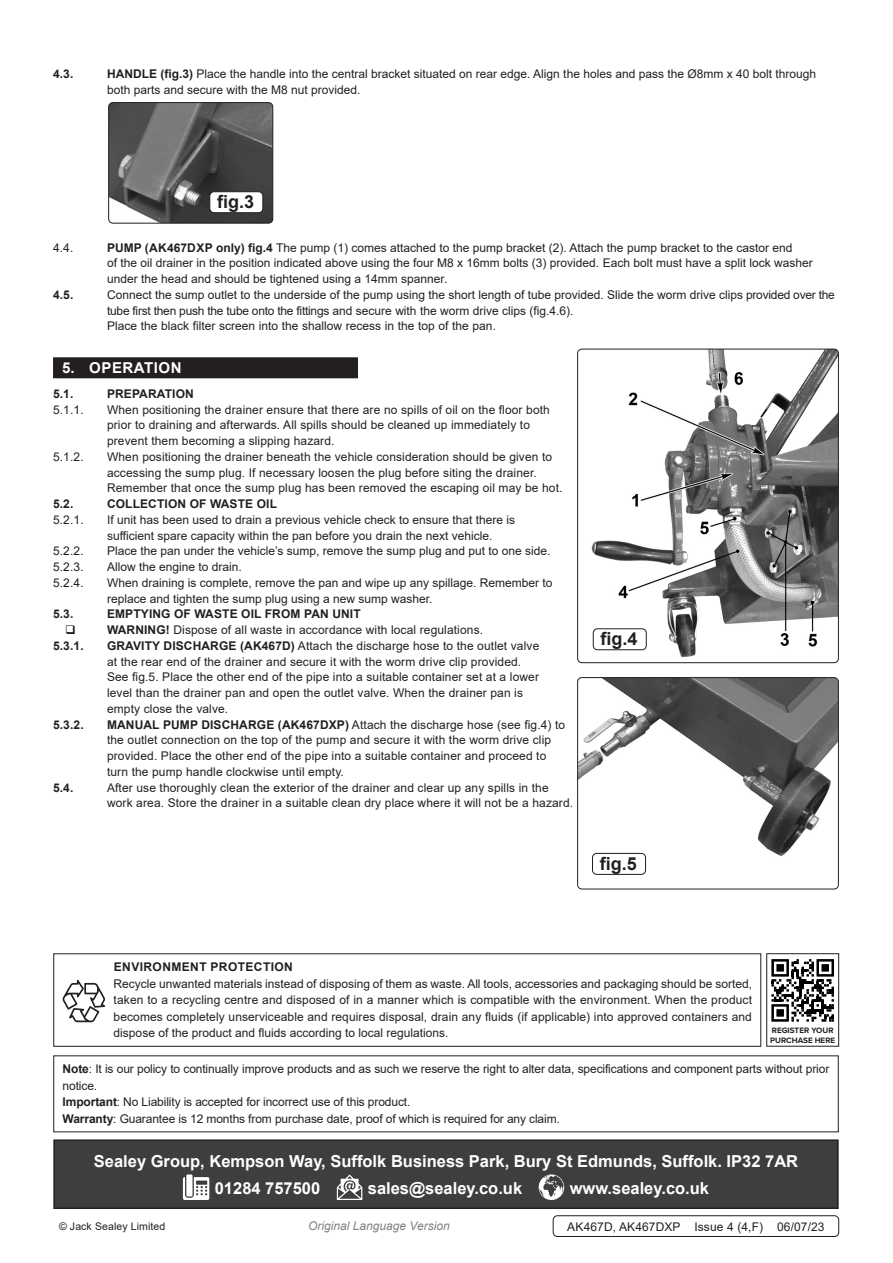
<style>
.page{position:relative;width:893px;height:1263px;background:#fff}
.page>*{position:absolute;margin:0;border:0;box-sizing:border-box;transform-origin:0 0}
.t1{font:700 18px "Arial";color:#231f20}
.Footer_Contact_Infor{font:700 16.5px "Arial";color:#fff}
.t2{font:700 15px "Arial";letter-spacing:.035em;color:#fff}
.Enviroment_Protectio{font:12px/15.8px "Arial";color:#231f20}
.Body{font:12px "Arial";letter-spacing:.01em;color:#231f20}
.Important_Notificati{font:12px/16.5px "Arial";letter-spacing:-.01em;color:#231f20}
.Enviroment_Protectio-2{font:700 12px "Arial";letter-spacing:.01em;color:#231f20}
.Body__Footer{font:12px "Arial";letter-spacing:.01em;color:#231f20}
.t3{font:italic 12px "Arial";color:#808285}
.Enviroment_Protectio-3{font:700 12px "Arial";letter-spacing:.035em;color:#231f20}
.Body__Justified__7pt{font:10.5px "Arial";letter-spacing:.01em;color:#231f20}
.t4{font:700 8.1px/9.4px "Proxima Nova";color:#231f20}
.s1{font-weight:700}
</style>
<div class="page">
<div style="left:53px;top:357px;width:305px;height:21px;background:#231f20"></div>
<img style="left:110px;top:103px;width:163px;height:119px">
<div style="left:108px;top:102px;width:165px;height:122px;border:1px solid #231f20;border-radius:4px"></div>
<div style="left:210px;top:192px;width:53px;height:21px;background:#fff;border-radius:4px"></div>
<div style="left:209px;top:191px;width:54px;height:22px;border:1px solid #231f20;border-radius:4px"></div>
<img style="left:591px;top:349px;width:247px;height:309px">
<div style="left:577px;top:349px;width:262px;height:314px;border:1px solid #231f20;border-radius:4px"></div>
<img style="left:579px;top:679px;width:258px;height:184px">
<div style="left:577px;top:677px;width:262px;height:212px;border:1px solid #231f20;border-radius:4px"></div>
<div style="left:54px;top:1140px;width:784px;height:68px;background:#3e3e3f"></div>
<svg style="left:183px;top:1177px;width:26px;height:23px"></svg>
<div style="left:186px;top:1174px;width:7px;height:22px;background:#fff"></div>
<svg style="left:337px;top:1174px;width:25px;height:26px"></svg>
<svg style="left:539px;top:1174px;width:25px;height:26px"></svg>
<div style="left:53px;top:1139px;width:786px;height:70px;border:2px solid #231f20"></div>
<div style="left:53px;top:953px;width:708px;height:94px;border:1px solid #231f20"></div>
<svg style="left:63px;top:980px;width:42px;height:42px"></svg>
<div style="left:592px;top:853px;width:53px;height:21px;background:#fff;border-radius:4px"></div>
<div style="left:592px;top:853px;width:54px;height:22px;border:1px solid #231f20;border-radius:4px"></div>
<div style="left:593px;top:629px;width:53px;height:21px;background:#fff;border-radius:4px"></div>
<div style="left:593px;top:628px;width:54px;height:22px;border:1px solid #231f20;border-radius:4px"></div>
<div style="left:553px;top:1215px;width:286px;height:22px;border:1px solid #231f20;border-radius:4px"></div>
<svg style="left:771px;top:959px;width:63px;height:63px"></svg>
<div style="left:766px;top:953px;width:73px;height:93px;border:1px solid #231f20"></div>
<p class="Enviroment_Protectio-2" style="left:53px;top:66px;width:22px">4.3.</p>
<p class="Enviroment_Protectio" style="left:107px;top:66px;width:711px"><span class="s1">HANDLE (fig.3)</span> Place the handle into the central bracket situated on rear edge. Align the holes and pass the Ø8mm x 40 bolt through both parts and secure with the M8 nut provided.</p>
<p class="t1" style="left:217px;top:189px;width:39px">fig.3</p>
<p class="Enviroment_Protectio" style="left:53px;top:239px;width:22px">4.4.</p>
<p class="Enviroment_Protectio" style="left:107px;top:239px;width:707px"><span class="s1">PUMP (AK467DXP only) fig.4</span> The pump (1) comes attached to the pump bracket (2). Attach the pump bracket to the castor end<br>of the oil drainer in the position indicated above using the four M8 x 16mm bolts (3) provided. Each bolt must have a split lock washer under the head and should be tightened using a 14mm spanner.</p>
<p class="Enviroment_Protectio-2" style="left:53px;top:286px;width:22px">4.5.</p>
<p class="Enviroment_Protectio" style="left:107px;top:287px;width:729px">Connect the sump outlet to the underside of the pump using the short length of tube provided. Slide the worm drive clips provided over the tube first then push the tube onto the fittings and secure with the worm drive clips (fig.4.6).</p>
<p class="Enviroment_Protectio" style="left:107px;top:318px;width:390px">Place the black filter screen into the shallow recess in the top of the pan.</p>
<p class="t2" style="left:62px;top:357px;width:121px">5. OPERATION</p>
<p class="Enviroment_Protectio-2" style="left:53px;top:385px;width:22px">5.1.</p>
<p class="Enviroment_Protectio-2" style="left:107px;top:385px;width:88px">PREPARATION</p>
<p class="Enviroment_Protectio" style="left:53px;top:401px;width:32px">5.1.1.</p>
<p class="Enviroment_Protectio" style="left:107px;top:401px;width:444px">When positioning the drainer ensure that there are no spills of oil on the floor both</p>
<p class="Body" style="left:107px;top:417px;width:424px">prior to draining and afterwards. All spills should be cleaned up immediately to</p>
<p class="Body" style="left:107px;top:433px;width:229px">prevent them becoming a slipping hazard.</p>
<p class="Enviroment_Protectio" style="left:53px;top:449px;width:32px">5.1.2.</p>
<p class="Enviroment_Protectio" style="left:107px;top:449px;width:447px">When positioning the drainer beneath the vehicle consideration should be given to</p>
<p class="Body" style="left:107px;top:464px;width:431px">accessing the sump plug. If necessary loosen the plug before siting the drainer.</p>
<p class="Body" style="left:107px;top:480px;width:457px">Remember that once the sump plug has been removed the escaping oil may be hot.</p>
<p class="Enviroment_Protectio-2" style="left:53px;top:495px;width:22px">5.2.</p>
<p class="Enviroment_Protectio-2" style="left:107px;top:495px;width:171px">COLLECTION OF WASTE OIL</p>
<p class="Enviroment_Protectio" style="left:53px;top:512px;width:32px">5.2.1.</p>
<p class="Enviroment_Protectio" style="left:107px;top:512px;width:410px">If unit has been used to drain a previous vehicle check to ensure that there is</p>
<p class="Body" style="left:107px;top:527px;width:387px">sufficient spare capacity within the pan before you drain the next vehicle.</p>
<p class="Enviroment_Protectio" style="left:53px;top:543px;width:32px">5.2.2.</p>
<p class="Enviroment_Protectio" style="left:107px;top:543px;width:445px">Place the pan under the vehicle’s sump, remove the sump plug and put to one side.</p>
<p class="Enviroment_Protectio" style="left:53px;top:559px;width:32px">5.2.3.</p>
<p class="Enviroment_Protectio" style="left:107px;top:559px;width:136px">Allow the engine to drain.</p>
<p class="Enviroment_Protectio" style="left:53px;top:575px;width:32px">5.2.4.</p>
<p class="Enviroment_Protectio" style="left:107px;top:575px;width:447px">When draining is complete, remove the pan and wipe up any spillage. Remember to</p>
<p class="Body" style="left:107px;top:590px;width:327px">replace and tighten the sump plug using a new sump washer.</p>
<p class="Enviroment_Protectio-2" style="left:53px;top:606px;width:22px">5.3.</p>
<p class="Enviroment_Protectio-2" style="left:107px;top:606px;width:255px">EMPTYING OF WASTE OIL FROM PAN UNIT</p>
<p class="Enviroment_Protectio" style="left:107px;top:622px;width:378px"><span class="s1">WARNING!</span> Dispose of all waste in accordance with local regulations.</p>
<p class="Enviroment_Protectio-2" style="left:53px;top:637px;width:32px">5.3.1.</p>
<p class="Enviroment_Protectio" style="left:107px;top:638px;width:434px"><span class="s1">GRAVITY DISCHARGE (AK467D)</span> Attach the discharge hose to the outlet valve</p>
<p class="Body" style="left:107px;top:653px;width:416px">at the rear end of the drainer and secure it with the worm drive clip provided.</p>
<p class="Body" style="left:107px;top:669px;width:433px">See fig.5. Place the other end of the pipe into a suitable container set at a lower</p>
<p class="Body" style="left:107px;top:685px;width:418px">level than the drainer pan and open the outlet valve. When the drainer pan is</p>
<p class="Body" style="left:107px;top:700px;width:123px">empty close the valve.</p>
<p class="Enviroment_Protectio-2" style="left:53px;top:716px;width:32px">5.3.2.</p>
<p class="Enviroment_Protectio" style="left:107px;top:716px;width:460px"><span class="s1">MANUAL PUMP DISCHARGE (AK467DXP)</span> Attach the discharge hose (see fig.4) to</p>
<p class="Body" style="left:107px;top:732px;width:446px">the outlet connection on the top of the pump and secure it with the worm drive clip</p>
<p class="Body" style="left:107px;top:748px;width:441px">provided. Place the other end of the pipe into a suitable container and proceed to</p>
<p class="Body" style="left:107px;top:763px;width:238px">turn the pump handle clockwise until empty.</p>
<p class="Enviroment_Protectio-2" style="left:53px;top:779px;width:22px">5.4.</p>
<p class="Enviroment_Protectio" style="left:107px;top:779px;width:443px">After use thoroughly clean the exterior of the drainer and clear up any spills in the</p>
<p class="Body" style="left:107px;top:795px;width:468px">work area. Store the drainer in a suitable clean dry place where it will not be a hazard.</p>
<p class="t1" style="left:601px;top:626px;width:39px">fig.4</p>
<p class="t1" style="left:600px;top:851px;width:39px">fig.5</p>
<p class="Enviroment_Protectio-3" style="left:114px;top:959px;width:181px">ENVIRONMENT PROTECTION</p>
<p class="Enviroment_Protectio" style="left:114px;top:975px;width:640px;line-height:16.5px;text-align:justify">Recycle unwanted materials instead of disposing of them as waste. All tools, accessories and packaging should be sorted, taken to a recycling centre and disposed of in a manner which is compatible with the environment. When the product becomes completely unserviceable and requires disposal, drain any fluids (if applicable) into approved containers and dispose of the product and fluids according to local regulations.</p>
<p class="t4" style="left:770px;top:1025px;width:67px">REGISTER YOUR<br>PURCHASE HERE</p>
<p class="Important_Notificati" style="left:63px;top:1061px;width:768px"><span class="s1">Note</span>: It is our policy to continually improve products and as such we reserve the right to alter data, specifications and component parts without prior notice.</p>
<p class="Important_Notificati" style="left:63px;top:1094px;width:349px"><span class="s1">Important</span>: No Liability is accepted for incorrect use of this product.</p>
<p class="Important_Notificati" style="left:63px;top:1110px;width:499px"><span class="s1">Warranty</span>: Guarantee is 12 months from purchase date, proof of which is required for any claim.</p>
<p class="Footer_Contact_Infor" style="left:94px;top:1149px;width:706px">Sealey Group, Kempson Way, Suffolk Business Park, Bury St Edmunds, Suffolk. IP32 7AR</p>
<p class="Footer_Contact_Infor" style="left:215px;top:1176px;width:107px">01284 757500</p>
<p class="Footer_Contact_Infor" style="left:368px;top:1176px;width:156px">sales@sealey.co.uk</p>
<p class="Footer_Contact_Infor" style="left:570px;top:1176px;width:141px">www.sealey.co.uk</p>
<p class="Body__Justified__7pt" style="left:59px;top:1219px;width:108px">© Jack Sealey Limited</p>
<p class="t3" style="left:308px;top:1218px;width:143px">Original Language Version</p>
<p class="Body__Footer" style="left:567px;top:1218px;width:259px">AK467D, AK467DXP Issue 4 (4,F) 06/07/23</p>
</div>
